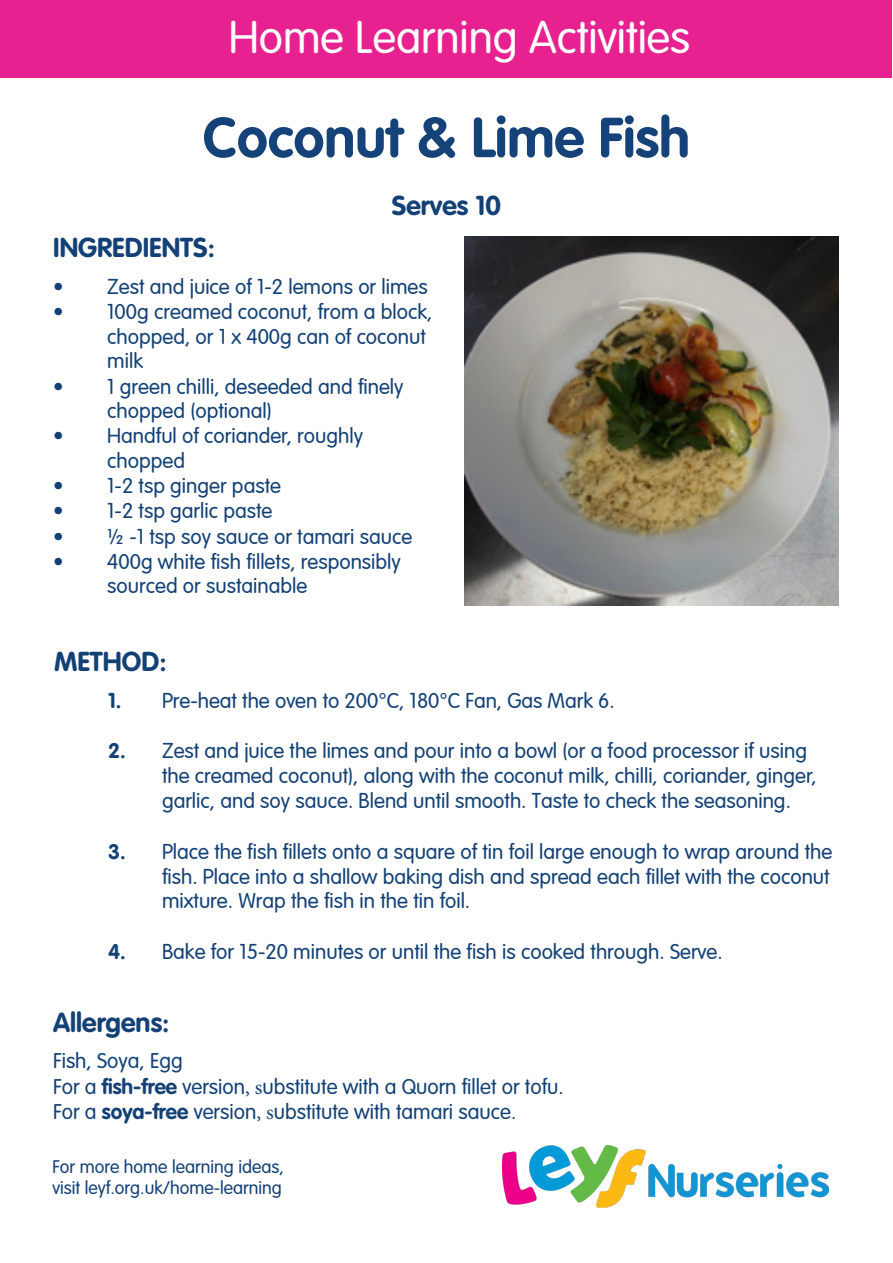
<style>
.page{position:relative;width:893px;height:1263px;background:#fff}
.page>*{position:absolute;margin:0;border:0;box-sizing:border-box;transform-origin:0 0}
.t1{font:700 55.5px "VAG Rounded Std";color:#154279}
.t2{font:300 45px "VAG Rounded Std";color:#fff}
.t3{font:700 27px "VAG Rounded Std";color:#134176}
.t4{font:300 21px/24.9px "VAG Rounded";color:#134176}
.t5{font:300 21px/25.3px "VAG Rounded Std";color:#134176}
.t6{font:300 18px "VAG Rounded Std";color:#134176}
.s1{font-family:"VAG Rounded Std"}
.s2{font-family:"VAG Rounded Bold";font-weight:400}
.s3{font-weight:700}
.s4{font-family:"Minion Pro";font-weight:400}
</style>
<div class="page">
<div style="left:0;top:0;width:891px;height:78px;background:#e72290"></div>
<img style="left:503px;top:1145px;width:325px;height:63px">
<img style="left:465px;top:236px;width:373px;height:369px">
<p class="t2" style="left:229px;top:12px;width:463px">Home Learning Activities</p>
<p class="t1" style="left:203px;top:105px;width:488px">Coconut &amp; Lime Fish</p>
<p class="t3" style="left:392px;top:190px;width:111px">Serves 10</p>
<p class="t3" style="left:53px;top:232px;width:163px">INGREDIENTS:</p>
<p class="t4" style="left:53px;top:274px;width:376px"><span class="s1">•</span> Zest and juice of 1-2 lemons or limes</p>
<p class="t4" style="left:107px;top:300px;width:327px;text-indent:-54px"><span class="s1">•</span> 100g creamed coconut, from a block, chopped, or 1 x 400g can of coconut milk</p>
<p class="t4" style="left:107px;top:375px;width:298px;text-indent:-54px"><span class="s1">•</span> 1 green chilli, deseeded and finely chopped (optional)</p>
<p class="t4" style="left:107px;top:424px;width:257px;text-indent:-54px"><span class="s1">•</span> Handful of coriander, roughly chopped</p>
<p class="t4" style="left:53px;top:474px;width:229px"><span class="s1">•</span> 1-2 tsp ginger paste</p>
<p class="t4" style="left:53px;top:499px;width:221px"><span class="s1">•</span> 1-2 tsp garlic paste</p>
<p class="t4" style="left:53px;top:524px;width:361px"><span class="s1">• ½</span> -1 tsp soy sauce or tamari sauce</p>
<p class="t4" style="left:107px;top:550px;width:295px;text-indent:-54px"><span class="s1">•</span> 400g white fish fillets, responsibly sourced or sustainable</p>
<p class="t3" style="left:54px;top:646px;width:114px">METHOD:</p>
<p class="t4" style="left:108px;top:689px;width:508px"><span class="s2">1.</span> Pre-heat the oven to 200<span class="s1">°</span>C, 180<span class="s1">°</span>C Fan, Gas Mark 6.</p>
<p class="t4" style="left:162px;top:739px;width:656px;text-indent:-54px"><span class="s2">2.</span> Zest and juice the limes and pour into a bowl (or a food processor if using the creamed coconut), along with the coconut milk, chilli, coriander, ginger, garlic, and soy sauce. Blend until smooth. Taste to check the seasoning.</p>
<p class="t4" style="left:162px;top:840px;width:672px;text-indent:-54px"><span class="s2">3.</span> Place the fish fillets onto a square of tin foil large enough to wrap around the fish. Place into a shallow baking dish and spread each fillet with the coconut mixture. Wrap the fish in the tin foil.</p>
<p class="t4" style="left:108px;top:940px;width:616px"><span class="s2">4.</span> Bake for 15-20 minutes or until the fish is cooked through. Serve.</p>
<p class="t3" style="left:53px;top:1007px;width:118px">Allergens:</p>
<p class="t5" style="left:53px;top:1049px;width:512px">Fish, Soya, Egg<br>For a <span class="s3">fish-free</span> version<span class="s4">, s</span>ubstitute with a Quorn fillet or tofu.<br>For a <span class="s3">soya-free</span> version<span class="s4">, s</span>ubstitute with tamari sauce.</p>
<p class="t6" style="left:52px;top:1156px;width:233px">For more home learning ideas,</p>
<p class="t6" style="left:52px;top:1177px;width:231px">visit leyf.org.uk/home-learning</p>
</div>
